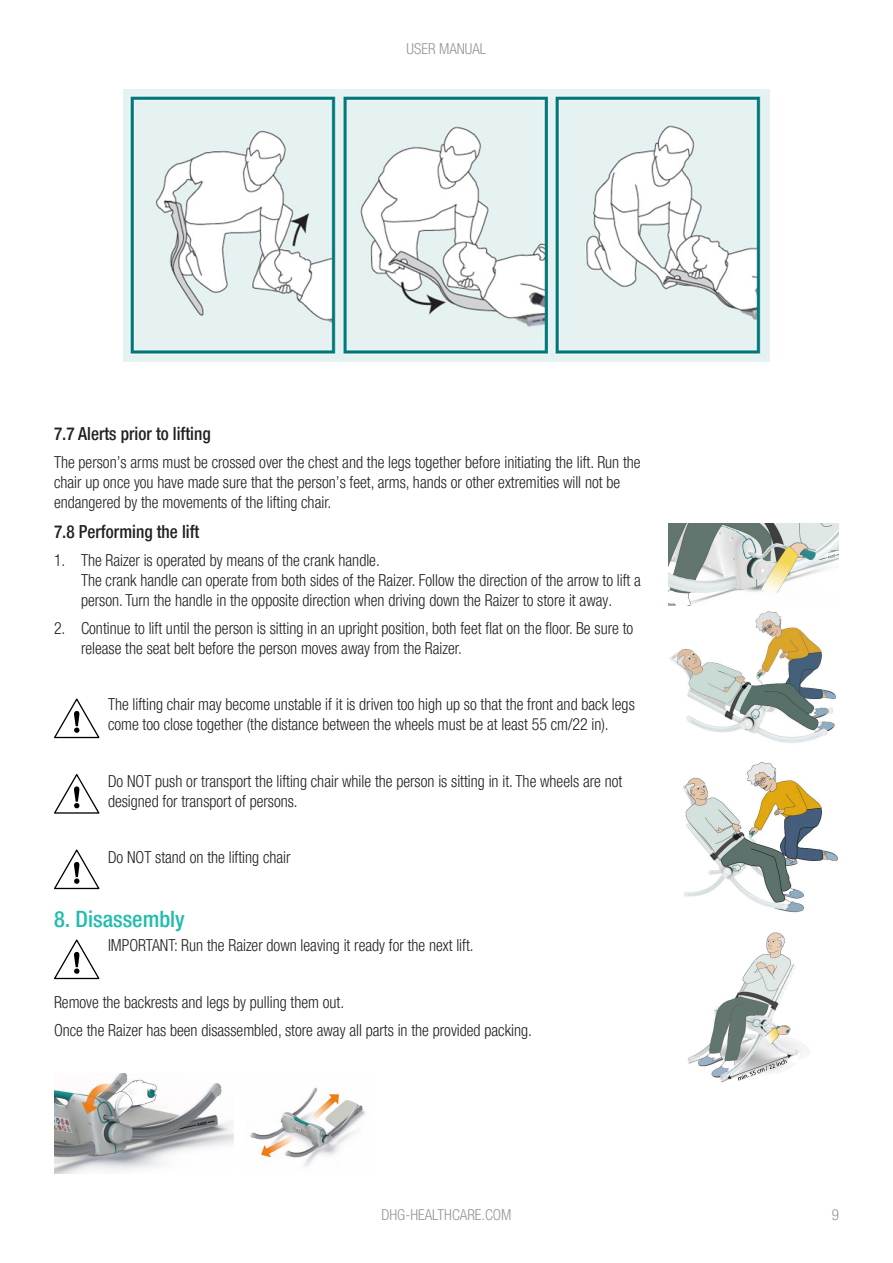
<style>
.page{position:relative;width:893px;height:1263px;background:#fff}
.page>*{position:absolute;margin:0;border:0;box-sizing:border-box;transform-origin:0 0}
.Sub_head{font:500 condensed 22.5px "Helvetica Neue LT Pro";color:#22bcae}
.Body_copy{font:500 condensed 18px "Helvetica Neue LT Pro";color:#231f20;scale:.96 1}
.Body_copy-2{font:300 condensed 16.5px/19.8px "Helvetica Neue LT Pro";color:#231f20;scale:.96 1}
.t1{font:300 condensed 15px "Helvetica Neue LT Pro";color:#939598}
</style>
<div class="page">
<svg style="left:54px;top:698px;width:45px;height:40px"></svg>
<svg style="left:54px;top:774px;width:45px;height:40px"></svg>
<svg style="left:54px;top:849px;width:45px;height:40px"></svg>
<svg style="left:54px;top:939px;width:45px;height:40px"></svg>
<img style="left:123px;top:89px;width:647px;height:272px">
<img style="left:669px;top:524px;width:170px;height:81px">
<img style="left:669px;top:612px;width:167px;height:131px">
<img style="left:683px;top:762px;width:154px;height:151px">
<img style="left:688px;top:932px;width:121px;height:150px">
<img style="left:54px;top:1073px;width:180px;height:101px">
<img style="left:250px;top:1087px;width:116px;height:80px">
<p class="t1" style="left:407px;top:40px;width:81px">USER MANUAL</p>
<p class="Body_copy" style="left:54px;top:422px;width:165px">7.7 Alerts prior to lifting</p>
<p class="Body_copy-2" style="left:54px;top:452px;width:613px">The person’s arms must be crossed over the chest and the legs together before initiating the lift. Run the chair up once you have made sure that the person’s feet, arms, hands or other extremities will not be endangered by the movements of the lifting chair.</p>
<p class="Body_copy" style="left:54px;top:520px;width:153px">7.8 Performing the lift</p>
<p class="Body_copy-2" style="left:81px;top:550px;width:585px;text-indent:-27px">1. The Raizer is operated by means of the crank handle.<br>The crank handle can operate from both sides of the Raizer. Follow the direction of the arrow to lift a person. Turn the handle in the opposite direction when driving down the Raizer to store it away.</p>
<p class="Body_copy-2" style="left:81px;top:618px;width:577px;text-indent:-27px">2. Continue to lift until the person is sitting in an upright position, both feet flat on the floor. Be sure to release the seat belt before the person moves away from the Raizer.</p>
<p class="Body_copy-2" style="left:108px;top:694px;width:550px">The lifting chair may become unstable if it is driven too high up so that the front and back legs come too close together (the distance between the wheels must be at least 55 cm/22 in).</p>
<p class="Body_copy-2" style="left:108px;top:771px;width:537px">Do NOT push or transport the lifting chair while the person is sitting in it. The wheels are not designed for transport of persons.</p>
<p class="Body_copy-2" style="left:108px;top:847px;width:192px">Do NOT stand on the lifting chair</p>
<p class="Sub_head" style="left:54px;top:905px;width:132px">8. Disassembly</p>
<p class="Body_copy-2" style="left:108px;top:935px;width:382px">IMPORTANT: Run the Raizer down leaving it ready for the next lift.</p>
<p class="Body_copy-2" style="left:54px;top:992px;width:304px">Remove the backrests and legs by pulling them out.</p>
<p class="Body_copy-2" style="left:54px;top:1020px;width:499px">Once the Raizer has been disassembled, store away all parts in the provided packing.</p>
<p class="t1" style="left:381px;top:1205px;width:132px">DHG-HEALTHCARE.COM</p>
<p class="t1" style="left:832px;top:1205px;width:9px">9</p>
</div>
